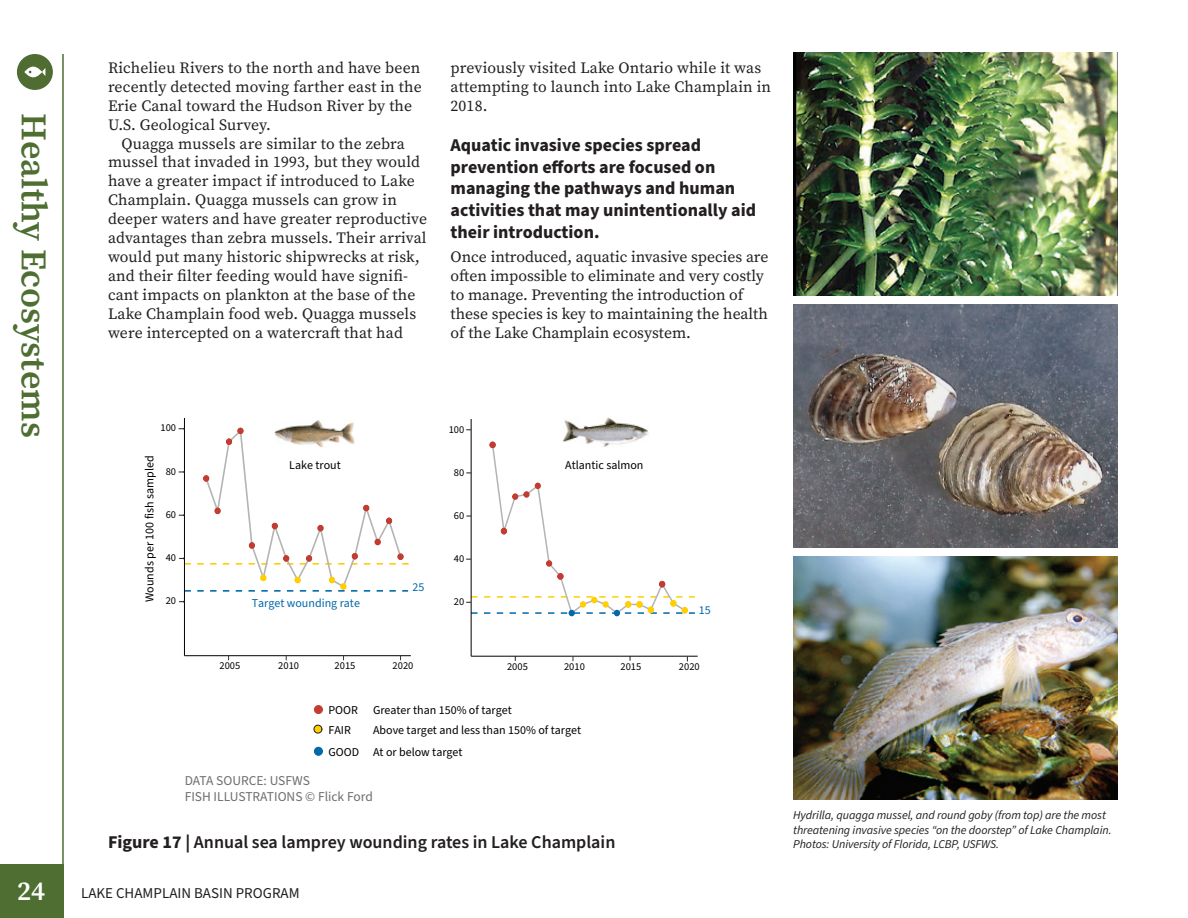
<style>
.page{position:relative;width:1188px;height:918px;background:#fff}
.page>*{position:absolute;margin:0;border:0;box-sizing:border-box;transform-origin:0 0}
.t1{font:600 36px "Source Serif Pro";color:#4e6e32}
.t2{font:600 27px "Source Serif Pro";color:#fff}
.Section_Opener{font:700 18px/21.6px "Source Sans Pro";color:#231f20}
.Figure_Title{font:600 18px "Source Sans Pro";color:#231f20}
.Body_Text_-_Indent{font:15.75px/18.9px "Source Serif Pro";letter-spacing:.01em;color:#231f20}
.Body_Text_-_No_Inden{font:15.75px/18.9px "Source Serif Pro";color:#231f20}
.t3{font:15px "Source Sans Pro";color:#231f20}
.Notes_-_Data_Sources{font:13.5px "Source Sans Pro";color:#6d6e71}
.t4{font:italic 12px/14.4px "Source Sans Pro";letter-spacing:-.005em;color:#231f20}
.t5{font:12px/20.1px "Source Sans Pro";color:#000}
.t6{font:12px "Source Sans Pro";color:#0069ab}
.t7{font:12px "Source Sans Pro";color:#0069aa}
.t8{font:10.5px "Source Sans Pro";color:#000}
.s1{font-weight:700}
</style>
<div class="page">
<div style="left:314px;top:725px;width:8px;height:8px;background:#ffcf01;border:1px solid #231f20;border-radius:50%"></div>
<div style="left:314px;top:747px;width:9px;height:9px;background:#0069aa;border:1px solid #0069aa;border-radius:50%"></div>
<div style="left:314px;top:705px;width:9px;height:9px;background:#c33d32;border:1px solid #c33d32;border-radius:50%"></div>
<hr style="left:184px;top:418px;width:1px;height:238px;background:#000">
<hr style="left:184px;top:655px;width:227px;height:1px;background:#000">
<svg style="left:179px;top:427px;width:230px;height:165px"></svg>
<img style="left:274px;top:419px;width:80px;height:29px">
<hr style="left:471px;top:419px;width:1px;height:237px;background:#000">
<hr style="left:471px;top:656px;width:227px;height:1px;background:#000">
<img style="left:563px;top:417px;width:86px;height:25px">
<svg style="left:466px;top:442px;width:229px;height:174px"></svg>
<img style="left:793px;top:53px;width:325px;height:243px">
<img style="left:793px;top:304px;width:325px;height:243px">
<img style="left:793px;top:557px;width:325px;height:243px">
<div style="left:0;top:864px;width:64px;height:54px;background:#4e6e32"></div>
<hr style="left:62px;top:54px;width:2px;height:810px;background:#4e6e32">
<div style="left:17px;top:54px;width:36px;height:36px;background:#4f6d32;border-radius:50%"></div>
<svg style="left:24px;top:67px;width:21px;height:10px"></svg>
<h1 class="t1" style="left:58px;top:113px;width:326px;rotate:90deg">Healthy Ecosystems</h1>
<h2 class="t2" style="left:17px;top:873px;width:30px">24</h2>
<p class="Body_Text_-_Indent" style="left:108px;top:58px;width:315px">Richelieu Rivers to the north and have been recently detected moving farther east in the Erie Canal toward the Hudson River by the U.S. Geological Survey.</p>
<p class="Body_Text_-_Indent" style="left:108px;top:134px;width:321px;text-indent:14px">Quagga mussels are similar to the zebra mussel that invaded in 1993, but they would have a greater impact if introduced to Lake Champlain. Quagga mussels can grow in deeper waters and have greater reproductive advantages than zebra mussels. Their arrival would put many historic shipwrecks at risk, and their filter feeding would have signifi&shy;cant impacts on plankton at the base of the Lake Champlain food web. Quagga mussels were intercepted on a watercraft that had</p>
<p class="Body_Text_-_Indent" style="left:451px;top:58px;width:322px">previously visited Lake Ontario while it was attempting to launch into Lake Champlain in<br>2018.</p>
<p class="Section_Opener" style="left:451px;top:135px;width:307px">Aquatic invasive species spread prevention efforts are focused on managing the pathways and human activities that may unintentionally aid their introduction.</p>
<p class="Body_Text_-_No_Inden" style="left:451px;top:247px;width:319px">Once introduced, aquatic invasive species are often impossible to eliminate and very costly to manage. Preventing the introduction of these species is key to maintaining the health of the Lake Champlain ecosystem.</p>
<p class="t8" style="left:160px;top:421px;width:17px">100</p>
<p class="t8" style="left:449px;top:422px;width:17px">100</p>
<p class="t5" style="left:140px;top:602px;width:148px;rotate:-90deg">Wounds per 100 fish sampled</p>
<p class="t8" style="left:166px;top:464px;width:12px">80</p>
<p class="t8" style="left:166px;top:507px;width:12px">60</p>
<p class="t8" style="left:166px;top:551px;width:12px">40</p>
<p class="t8" style="left:166px;top:594px;width:12px">20</p>
<p class="t5" style="left:289px;top:455px;width:53px">Lake trout</p>
<p class="t6" style="left:252px;top:595px;width:110px">Target wounding rate</p>
<p class="t7" style="left:412px;top:579px;width:13px">25</p>
<p class="t8" style="left:454px;top:465px;width:12px">80</p>
<p class="t8" style="left:454px;top:508px;width:12px">60</p>
<p class="t8" style="left:454px;top:551px;width:12px">40</p>
<p class="t8" style="left:454px;top:595px;width:12px">20</p>
<p class="t5" style="left:565px;top:455px;width:80px">Atlantic salmon</p>
<p class="t7" style="left:699px;top:602px;width:13px">15</p>
<p class="t8" style="left:219px;top:659px;width:22px">2005</p>
<p class="t8" style="left:278px;top:659px;width:22px">2010</p>
<p class="t8" style="left:335px;top:659px;width:22px">2015</p>
<p class="t8" style="left:393px;top:659px;width:22px">2020</p>
<p class="t8" style="left:507px;top:660px;width:22px">2005</p>
<p class="t8" style="left:564px;top:660px;width:22px">2010</p>
<p class="t8" style="left:621px;top:660px;width:22px">2015</p>
<p class="t8" style="left:679px;top:660px;width:22px">2020</p>
<p class="t5" style="left:328px;top:700px;width:31px">POOR</p>
<p class="t5" style="left:373px;top:700px;width:210px">Greater than 150% of target<br>Above target and less than 150% of target</p>
<p class="t5" style="left:328px;top:720px;width:24px">FAIR</p>
<p class="t5" style="left:328px;top:742px;width:136px">GOOD At or below target</p>
<p class="Notes_-_Data_Sources" style="left:185px;top:772px;width:127px">DATA SOURCE: USFWS</p>
<p class="Notes_-_Data_Sources" style="left:185px;top:788px;width:190px">FISH ILLUSTRATIONS © Flick Ford</p>
<p class="Figure_Title" style="left:108px;top:830px;width:509px"><span class="s1">Figure 17 |</span> Annual sea lamprey wounding rates in Lake Champlain</p>
<p class="t3" style="left:81px;top:883px;width:220px">LAKE CHAMPLAIN BASIN PROGRAM</p>
<p class="t4" style="left:793px;top:808px;width:320px">Hydrilla, quagga mussel, and round goby (from top) are the most threatening invasive species “on the doorstep” of Lake Champlain.<br>Photos: University of Florida, LCBP, USFWS.</p>
</div>
